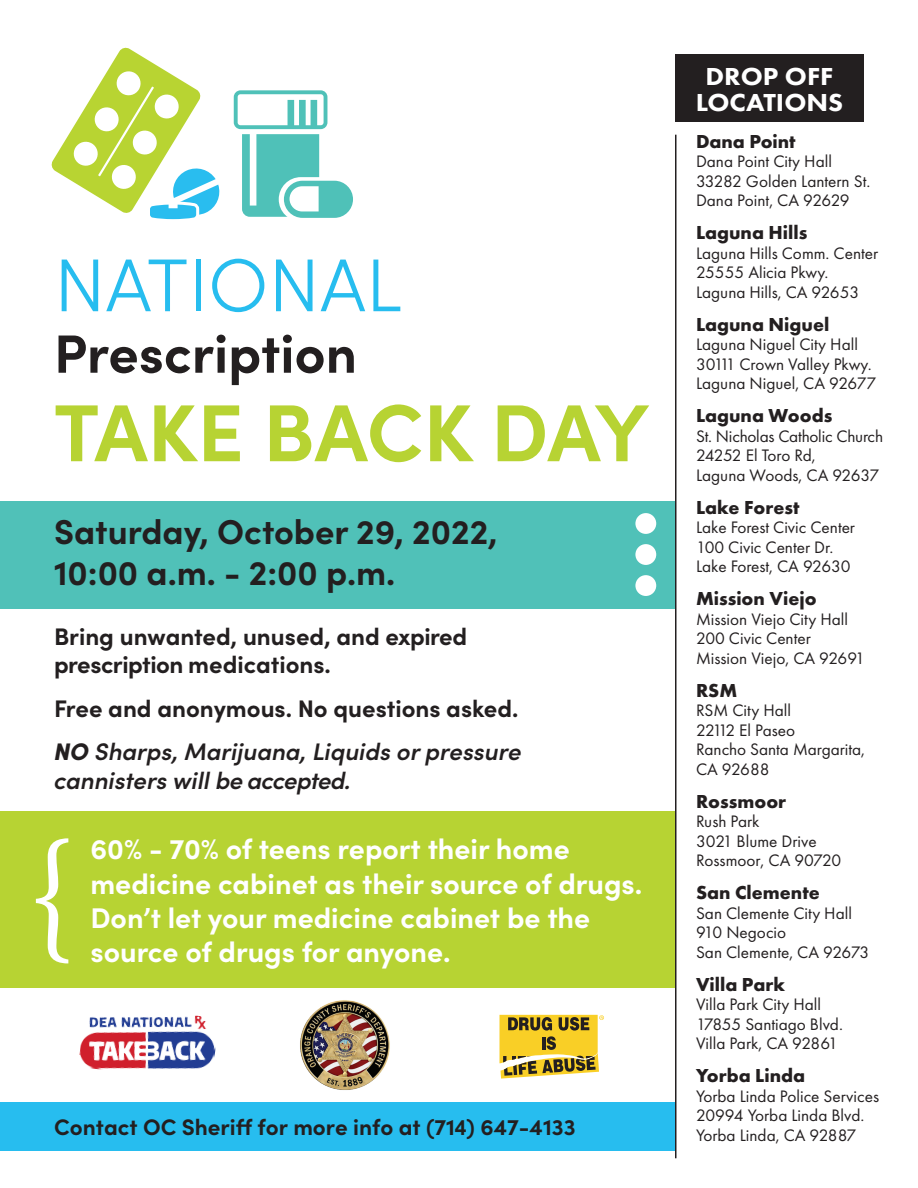
<style>
.page{position:relative;width:918px;height:1188px;background:#fff}
.page>*{position:absolute;margin:0;border:0;box-sizing:border-box;transform-origin:0 0}
.t1{font:142.5px "Minion Pro";color:#fff}
.t2{font:700 81px "Sofia Pro";letter-spacing:-.005em;color:#b7d333}
.t3{font:300 75px "Sofia Pro";color:#27bdef}
.t4{font:700 54px "Sofia Pro";color:#231f20}
.t5{font:700 34.5px/41.4px "Sofia Pro";color:#231f20}
.t6{font:700 28.5px/34.2px "Sofia Pro";color:#fff}
.t7{font:800 25.5px/25.5px "Futura PT";color:#fff;text-align:center;scale:1.07 1}
.t8{font:700 24px/42.3px "Sofia Pro";color:#231f20}
.t9{font:italic 600 24px "Sofia Pro";letter-spacing:-.01em;color:#231f20}
.t10{font:700 22.5px "Sofia Pro";color:#231f20}
.t11{font:700 19.5px "Futura PT";color:#231f20}
.t12{font:17.25px/19.5px "Futura PT";color:#231f20}
.s1{font-weight:900;font-style:italic}
.s2{font-weight:600;font-style:italic}
.s3{font-family:"Arial";font-size:21px;color:#21211f}
</style>
<div class="page">
<div style="left:284px;top:181px;width:69px;height:37px;background:#4fc1b8;border-radius:19px"></div>
<svg style="left:234px;top:90px;width:93px;height:127px"></svg>
<svg style="left:52px;top:48px;width:168px;height:172px"></svg>
<div style="left:1px;top:1102px;width:674px;height:49px;background:#27bdef"></div>
<div style="left:0;top:502px;width:676px;height:107px;background:#50c1b8"></div>
<div style="left:0;top:812px;width:676px;height:176px;background:#b7d333"></div>
<div style="left:675px;top:54px;width:189px;height:68px;background:#231f20"></div>
<img style="left:300px;top:1000px;width:90px;height:90px">
<hr style="left:675px;top:135px;width:1px;height:1023px;background:#231f20">
<div style="left:635px;top:513px;width:21px;height:21px;background:#fff;border-radius:50%"></div>
<div style="left:635px;top:544px;width:21px;height:21px;background:#fff;border-radius:50%"></div>
<div style="left:635px;top:575px;width:21px;height:21px;background:#fff;border-radius:50%"></div>
<img style="left:79px;top:1015px;width:137px;height:55px">
<svg style="left:500px;top:1015px;width:104px;height:64px;background:#caaf49"></svg>
<h3 class="t3" style="left:54px;top:231px;width:350px">NATIONAL</h3>
<h3 class="t4" style="left:54px;top:312px;width:305px">Prescription</h3>
<h2 class="t2" style="left:54px;top:370px;width:597px">TAKE BACK DAY</h2>
<h3 class="t5" style="left:54px;top:508px;width:445px">Saturday, October 29, 2022,<br>10:00 a.m. - 2:00 p.m.</h3>
<h3 class="t8" style="left:54px;top:620px;width:415px;line-height:28.8px">Bring unwanted, unused, and expired prescription medications.</h3>
<h3 class="t8" style="left:54px;top:686px;width:469px">Free and anonymous. No questions asked.<br><span class="s1">NO</span> <span class="s2">Sharps, Marijuana, Liquids or pressure</span></h3>
<h3 class="t9" style="left:54px;top:762px;width:299px">cannisters will be accepted.</h3>
<h1 class="t1" style="left:27px;top:798px;width:51px">{</h1>
<h3 class="t6" style="left:90px;top:830px;width:553px">60% - 70% of teens report their home medicine cabinet as their source of drugs.<br>Don’t let your medicine cabinet be the source of drugs for anyone.</h3>
<h3 class="t10" style="left:54px;top:1110px;width:523px">Contact OC Sheriff for more info at (71<span class="s3">4</span>) 647-4133</h3>
<h3 class="t7" style="left:696px;top:64px;width:139px">DROP OFF<br>LOCATIONS</h3>
<p class="t11" style="left:696px;top:129px;width:101px">Dana Point</p>
<p class="t12" style="left:696px;top:152px;width:176px">Dana Point City Hall<br>33282 Golden Lantern St.<br>Dana Point, CA 92629</p>
<p class="t11" style="left:696px;top:220px;width:113px">Laguna Hills</p>
<p class="t12" style="left:696px;top:243px;width:184px">Laguna Hills Comm. Center<br>25555 Alicia Pkwy.<br>Laguna Hills, CA 92653</p>
<p class="t11" style="left:696px;top:312px;width:135px">Laguna Niguel</p>
<p class="t12" style="left:696px;top:335px;width:182px">Laguna Niguel City Hall<br>30111 Crown Valley Pkwy.<br>Laguna Niguel, CA 92677</p>
<p class="t11" style="left:696px;top:403px;width:138px">Laguna Woods</p>
<p class="t12" style="left:696px;top:426px;width:189px">St. Nicholas Catholic Church<br>24252 El Toro Rd,<br>Laguna Woods, CA 92637</p>
<p class="t11" style="left:696px;top:495px;width:105px">Lake Forest</p>
<p class="t12" style="left:696px;top:518px;width:161px">Lake Forest Civic Center<br>100 Civic Center Dr.<br>Lake Forest, CA 92630</p>
<p class="t11" style="left:696px;top:586px;width:122px">Mission Viejo</p>
<p class="t12" style="left:696px;top:609px;width:171px">Mission Viejo City Hall<br>200 Civic Center<br>Mission Viejo, CA 92691</p>
<p class="t11" style="left:696px;top:678px;width:43px">RSM</p>
<p class="t12" style="left:696px;top:701px;width:171px">RSM City Hall<br>22112 El Paseo<br>Rancho Santa Margarita,<br>CA 92688</p>
<p class="t11" style="left:696px;top:789px;width:92px">Rossmoor</p>
<p class="t12" style="left:696px;top:812px;width:147px">Rush Park<br>3021 Blume Drive<br>Rossmoor, CA 90720</p>
<p class="t11" style="left:696px;top:880px;width:125px">San Clemente</p>
<p class="t12" style="left:696px;top:903px;width:175px">San Clemente City Hall<br>910 Negocio<br>San Clemente, CA 92673</p>
<p class="t11" style="left:696px;top:972px;width:91px">Villa Park</p>
<p class="t12" style="left:696px;top:995px;width:148px">Villa Park City Hall<br>17855 Santiago Blvd.<br>Villa Park, CA 92861</p>
<p class="t11" style="left:696px;top:1063px;width:111px">Yorba Linda</p>
<p class="t12" style="left:696px;top:1086px;width:185px">Yorba Linda Police Services<br>20994 Yorba Linda Blvd.<br>Yorba Linda, CA 92887</p>
</div>
